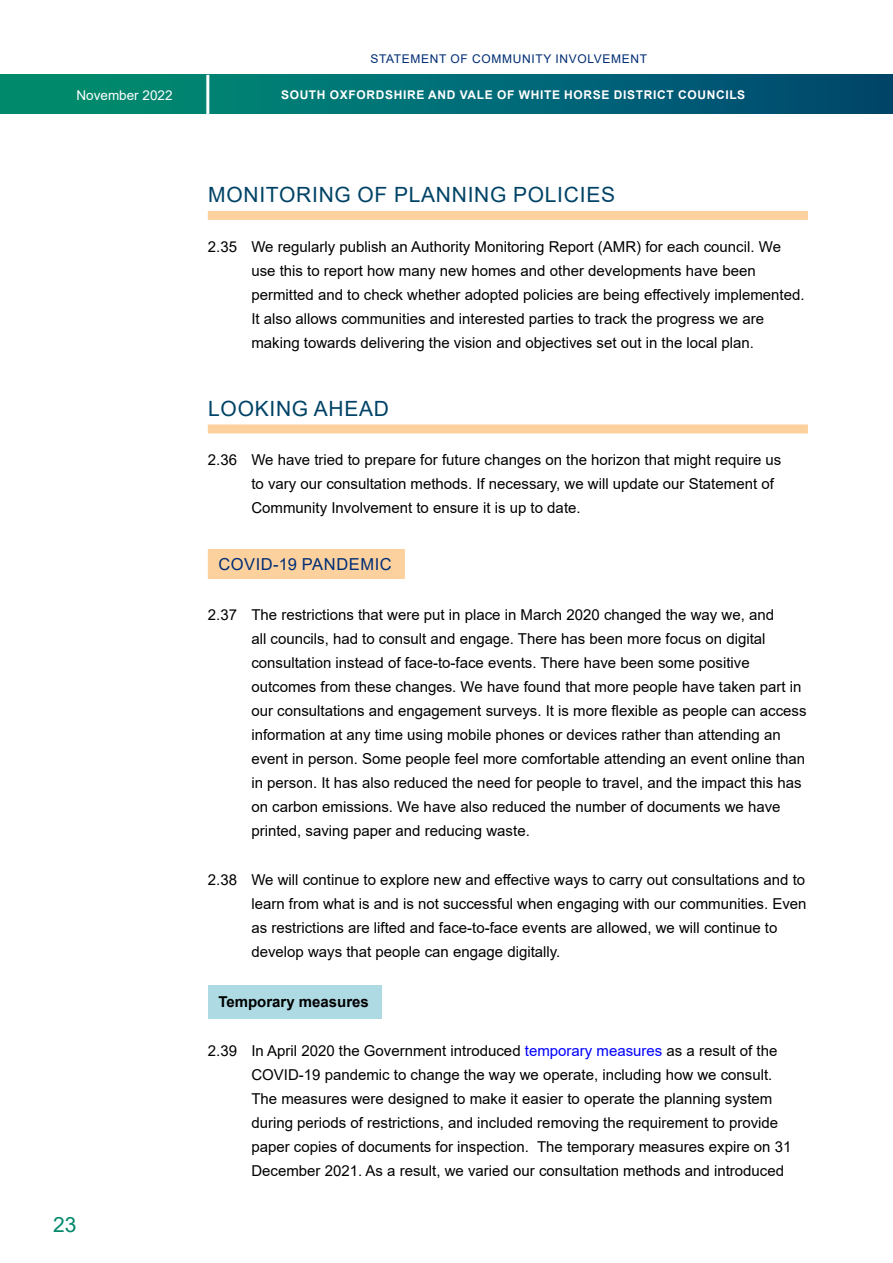
<style>
.page{position:relative;width:893px;height:1263px;background:#fff}
.page>*{position:absolute;margin:0;border:0;box-sizing:border-box;transform-origin:0 0}
.NEW_2nd_title{font:21px "Arial";letter-spacing:.035em;color:#004366}
.t1{font:21px "Arial";color:#00896b}
.NEW_3rd_HEADER{font:16.5px "Arial";letter-spacing:.035em;color:#002d74}
.t2{font:15px/24px "Arial";color:#000}
.New_4th_title{font:700 15px "Arial";color:#000}
.t3{font:13.5px "Arial";color:#fff}
.t4{font:700 12px "Arial";letter-spacing:.055em;color:#fff}
.t5{font:12px "Arial";letter-spacing:.055em;color:#002d74}
.s1{color:#00f}
</style>
<div class="page">
<div style="left:0;top:75px;width:893px;height:39px;background:linear-gradient(to right,#009271,#004875)"></div>
<hr style="left:892px;top:75px;width:1px;height:39px;background:#004467">
<hr style="left:206px;top:75px;width:3px;height:53px;background:#fff">
<div style="left:208px;top:211px;width:600px;height:9px;background:#fcd19d"></div>
<div style="left:208px;top:424px;width:600px;height:9px;background:#fcd19d"></div>
<div style="left:208px;top:549px;width:197px;height:30px;background:#fcd19d"></div>
<div style="left:208px;top:985px;width:174px;height:33px;background:#aedae4"></div>
<p class="t5" style="left:370px;top:50px;width:278px">STATEMENT OF COMMUNITY INVOLVEMENT</p>
<p class="t3" style="left:77px;top:86px;width:98px">November 2022</p>
<p class="t4" style="left:281px;top:86px;width:466px">SOUTH OXFORDSHIRE AND VALE OF WHITE HORSE DISTRICT COUNCILS</p>
<p class="NEW_2nd_title" style="left:208px;top:181px;width:408px">MONITORING OF PLANNING POLICIES</p>
<p class="t2" style="left:251px;top:235px;width:555px;text-indent:-44px">2.35 We regularly publish an Authority Monitoring Report (AMR) for each council. We use this to report how many new homes and other developments have been permitted and to check whether adopted policies are being effectively implemented.<br>It also allows communities and interested parties to track the progress we are making towards delivering the vision and objectives set out in the local plan.</p>
<p class="NEW_2nd_title" style="left:208px;top:394px;width:182px">LOOKING AHEAD</p>
<p class="t2" style="left:251px;top:448px;width:531px;text-indent:-44px">2.36 We have tried to prepare for future changes on the horizon that might require us to vary our consultation methods. If necessary, we will update our Statement of<br>Community Involvement to ensure it is up to date.</p>
<h1 class="t1" style="left:53px;top:1210px;width:25px">23</h1>
<p class="NEW_3rd_HEADER" style="left:218px;top:553px;width:175px">COVID-19 PANDEMIC</p>
<p class="t2" style="left:251px;top:602px;width:557px;text-indent:-44px">2.37 The restrictions that were put in place in March 2020 changed the way we, and<br>all councils, had to consult and engage. There has been more focus on digital consultation instead of face-to-face events. There have been some positive outcomes from these changes. We have found that more people have taken part in our consultations and engagement surveys. It is more flexible as people can access information at any time using mobile phones or devices rather than attending an event in person. Some people feel more comfortable attending an event online than in person. It has also reduced the need for people to travel, and the impact this has on carbon emissions. We have also reduced the number of documents we have printed, saving paper and reducing waste.</p>
<p class="t2" style="left:251px;top:868px;width:557px;text-indent:-44px">2.38 We will continue to explore new and effective ways to carry out consultations and to learn from what is and is not successful when engaging with our communities. Even as restrictions are lifted and face-to-face events are allowed, we will continue to develop ways that people can engage digitally.</p>
<p class="New_4th_title" style="left:218px;top:991px;width:152px">Temporary measures</p>
<p class="t2" style="left:251px;top:1039px;width:541px;text-indent:-44px">2.39 In April 2020 the Government introduced <span class="s1">temporary measures</span> as a result of the COVID-19 pandemic to change the way we operate, including how we consult.<br>The measures were designed to make it easier to operate the planning system during periods of restrictions, and included removing the requirement to provide paper copies of documents for inspection. The temporary measures expire on 31<br>December 2021. As a result, we varied our consultation methods and introduced</p>
</div>
